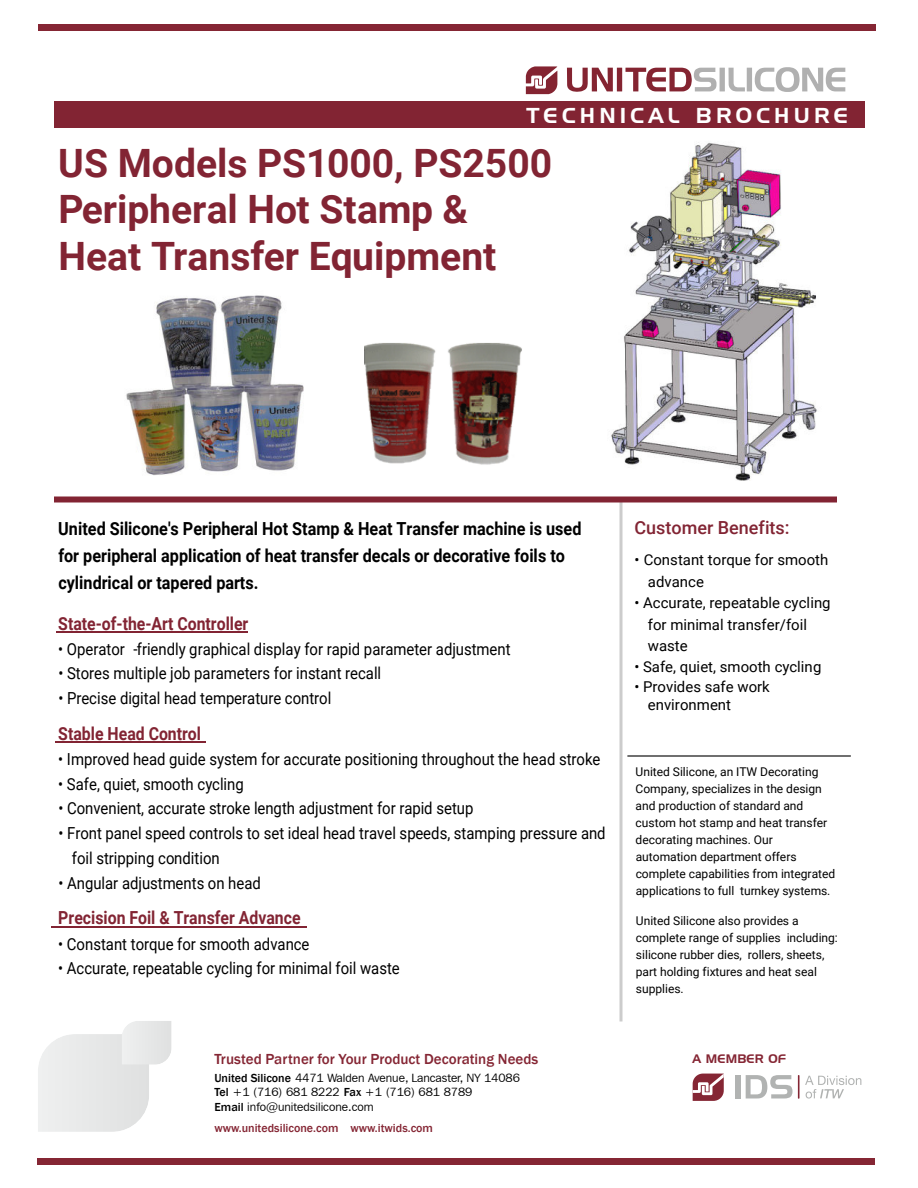
<style>
.page{position:relative;width:918px;height:1188px;background:#fff}
.page>*{position:absolute;margin:0;border:0;box-sizing:border-box;transform-origin:0 0}
.t1{font:700 39px/46.8px "Roboto";color:#822433}
.t2{font:21px "Handel Gothic BT";letter-spacing:.2em;color:#fff}
.t3{font:700 18px/27px "Roboto";color:#000;scale:.9 1}
.t4{font:700 18px "Roboto";color:#822433;scale:.88 1}
.t5{font:500 18px "Roboto";color:#822433}
.t6{font:16.5px/24.8px "Roboto";color:#000;scale:.9 1}
.t7{font:15px/18.8px "Roboto";color:#000}
.t8{font:500 15px "Franklin Gothic";color:#852634}
.t9{font:12px/17px "Roboto";color:#000}
.t10{font:12px/14.4px "Franklin Gothic IT Cby BT";color:#000}
.t11{font:500 12px "Franklin Gothic";color:#852634}
.t12{font:12px "Handel Gothic BT";letter-spacing:.01em;color:#852634}
.s1{font-family:"Franklin Gothic";font-weight:500}
</style>
<div class="page">
<div style="left:54px;top:101px;width:810px;height:27px;background:#822433"></div>
<hr style="left:620px;top:498px;width:3px;height:523px;background:#ccc">
<div style="left:54px;top:496px;width:783px;height:6px;background:#822433"></div>
<hr style="left:57px;top:631px;width:191px;height:1px;background:#822433">
<hr style="left:55px;top:741px;width:150px;height:1px;background:#822433">
<hr style="left:51px;top:926px;width:256px;height:1px;background:#822433">
<img style="left:126px;top:295px;width:178px;height:181px">
<hr style="left:628px;top:755px;width:223px;height:2px;background:#000">
<img style="left:611px;top:142px;width:206px;height:339px">
<img style="left:364px;top:343px;width:158px;height:122px">
<svg style="left:38px;top:1021px;width:134px;height:111px"></svg>
<svg style="left:805px;top:1076px;width:56px;height:23px"></svg>
<hr style="left:798px;top:1075px;width:2px;height:24px;background:#852634">
<div style="left:736px;top:1075px;width:5px;height:23px;background:#b1b3b2"></div>
<svg style="left:746px;top:1075px;width:46px;height:23px"></svg>
<svg style="left:693px;top:1074px;width:31px;height:27px"></svg>
<div style="left:38px;top:1158px;width:837px;height:6px;background:#852634"></div>
<svg style="left:526px;top:66px;width:31px;height:28px"></svg>
<svg style="left:567px;top:67px;width:278px;height:25px"></svg>
<div style="left:39px;top:24px;width:837px;height:7px;background:#852634"></div>
<p class="t2" style="left:526px;top:108px;width:323px">TECHNICAL BROCHURE</p>
<h1 class="t1" style="left:58px;top:143px;width:495px">US Models PS1000, PS2500<br>Peripheral Hot Stamp &amp;<br>Heat Transfer Equipment</h1>
<p class="t3" style="left:58px;top:517px;width:583px">United Silicone's Peripheral Hot Stamp &amp; Heat Transfer machine is used for peripheral application of heat transfer decals or decorative foils to cylindrical or tapered parts.</p>
<p class="t4" style="left:58px;top:616px;width:218px">State-of-the-Art Controller</p>
<p class="t6" style="left:58px;top:638px;width:504px">ï Operator -friendly graphical display for rapid parameter adjustment ï Stores multiple job parameters for instant recall<br>ï Precise digital head temperature control</p>
<p class="t4" style="left:58px;top:726px;width:164px">Stable Head Control</p>
<p class="t6" style="left:58px;top:748px;width:604px">ï Improved head guide system for accurate positioning throughout the head stroke</p>
<p class="t6" style="left:58px;top:773px;width:207px">ï Safe, quiet, smooth cycling</p>
<p class="t6" style="left:58px;top:797px;width:463px">ï Convenient, accurate stroke length adjustment for rapid setup</p>
<p class="t6" style="left:58px;top:822px;width:610px">ï Front panel speed controls to set ideal head travel speeds, stamping pressure and</p>
<p class="t6" style="left:72px;top:847px;width:166px">foil stripping condition</p>
<p class="t6" style="left:58px;top:872px;width:226px">ï Angular adjustments on head</p>
<p class="t4" style="left:58px;top:911px;width:277px">Precision Foil &amp; Transfer Advance</p>
<p class="t6" style="left:58px;top:933px;width:381px">ï Constant torque for smooth advance<br>ï Accurate, repeatable cycling for minimal foil waste</p>
<p class="t8" style="left:214px;top:1053px;width:325px">Trusted Partner for Your Product Decorating Needs</p>
<p class="t10" style="left:214px;top:1072px;width:307px"><span class="s1">United Silicone</span> 4471 Walden Avenue, Lancaster, NY 14086<br><span class="s1">Tel</span> +1 (716) 681 8222 <span class="s1">Fax</span> +1 (716) 681 8789<br><span class="s1">Email</span> info@unitedsilicone.com</p>
<p class="t11" style="left:214px;top:1123px;width:220px">www.unitedsilicone.com www.itwids.com</p>
<p class="t5" style="left:634px;top:521px;width:157px">Customer Benefits:</p>
<p class="t7" style="left:634px;top:552px;width:196px">ï Constant torque for smooth</p>
<p class="t7" style="left:648px;top:573px;width:58px">advance</p>
<p class="t7" style="left:634px;top:595px;width:198px">ï Accurate, repeatable cycling</p>
<p class="t7" style="left:648px;top:616px;width:161px">for minimal transfer/foil</p>
<p class="t7" style="left:648px;top:637px;width:41px">waste</p>
<p class="t7" style="left:634px;top:659px;width:188px">ï Safe, quiet, smooth cycling</p>
<p class="t7" style="left:648px;top:678px;width:123px;text-indent:-14px">ï Provides safe work environment</p>
<p class="t9" style="left:636px;top:764px;width:201px">United Silicone, an ITW Decorating Company, specializes in the design and production of standard and custom hot stamp and heat transfer decorating machines. Our automation department offers complete capabilities from integrated applications to full turnkey systems.</p>
<p class="t9" style="left:636px;top:913px;width:204px">United Silicone also provides a complete range of supplies including: silicone rubber dies, rollers, sheets, part holding fixtures and heat seal supplies.</p>
<p class="t12" style="left:693px;top:1055px;width:95px">A MEMBER OF</p>
</div>
